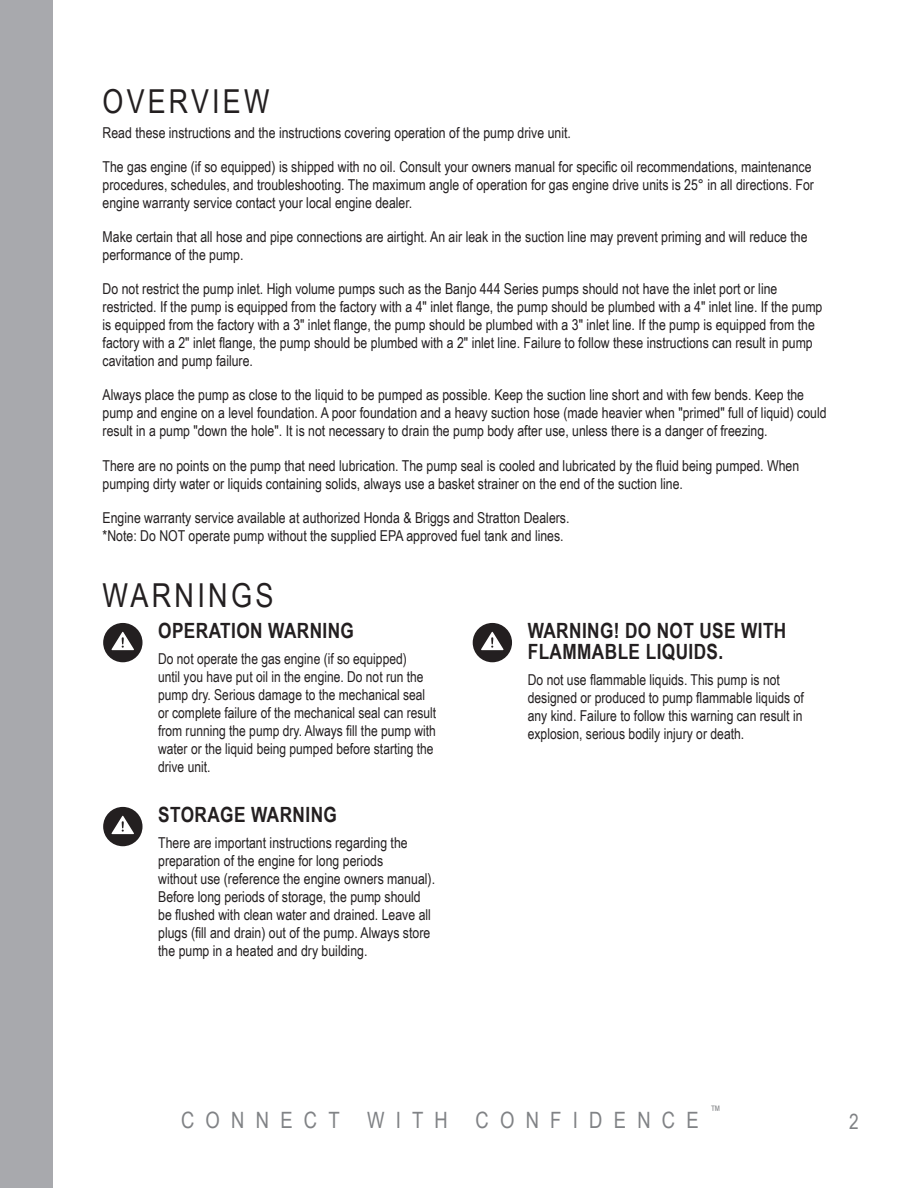
<style>
.page{position:relative;width:918px;height:1188px;background:#fff}
.page>*{position:absolute;margin:0;border:0;box-sizing:border-box;transform-origin:0 0}
.t1{font:33px "Arial Narrow";letter-spacing:.1em;color:#231f20}
.t2{font:22.5px "Arial Narrow";letter-spacing:.5em;color:#808285}
.t3{font:700 21px/21px "Arial Narrow";letter-spacing:.02em;color:#231f20}
.t4{font:21px "Arial Narrow";color:#808285}
.t5{font:15px/18px "Arial Narrow";color:#231f20}
.t6{font:13.05px "Arial Narrow";color:#808285}
</style>
<div class="page">
<div style="left:0;top:0;width:53px;height:1188px;background:#a8a9ad"></div>
<div style="left:103px;top:623px;width:40px;height:39px;background:#231f20;border-radius:50%"></div>
<svg style="left:112px;top:632px;width:22px;height:18px"></svg>
<div style="left:473px;top:623px;width:39px;height:39px;background:#231f20;border-radius:50%"></div>
<svg style="left:481px;top:632px;width:22px;height:18px"></svg>
<div style="left:103px;top:807px;width:40px;height:39px;background:#231f20;border-radius:50%"></div>
<svg style="left:112px;top:816px;width:22px;height:18px"></svg>
<h1 class="t1" style="left:103px;top:77px;width:168px">OVERVIEW</h1>
<p class="t5" style="left:103px;top:123px;width:470px">Read these instructions and the instructions covering operation of the pump drive unit.</p>
<p class="t5" style="left:103px;top:157px;width:713px">The gas engine (if so equipped) is shipped with no oil. Consult your owners manual for specific oil recommendations, maintenance procedures, schedules, and troubleshooting. The maximum angle of operation for gas engine drive units is 25° in all directions. For engine warranty service contact your local engine dealer.</p>
<p class="t5" style="left:103px;top:227px;width:706px">Make certain that all hose and pipe connections are airtight. An air leak in the suction line may prevent priming and will reduce the performance of the pump.</p>
<p class="t5" style="left:103px;top:279px;width:721px">Do not restrict the pump inlet. High volume pumps such as the Banjo 444 Series pumps should not have the inlet port or line restricted. If the pump is equipped from the factory with a 4″ inlet flange, the pump should be plumbed with a 4″ inlet line. If the pump is equipped from the factory with a 3″ inlet flange, the pump should be plumbed with a 3″ inlet line. If the pump is equipped from the factory with a 2″ inlet flange, the pump should be plumbed with a 2″ inlet line. Failure to follow these instructions can result in pump cavitation and pump failure.</p>
<p class="t5" style="left:103px;top:386px;width:726px">Always place the pump as close to the liquid to be pumped as possible. Keep the suction line short and with few bends. Keep the pump and engine on a level foundation. A poor foundation and a heavy suction hose (made heavier when ″primed″ full of liquid) could result in a pump ″down the hole″. It is not necessary to drain the pump body after use, unless there is a danger of freezing.</p>
<p class="t5" style="left:103px;top:456px;width:698px">There are no points on the pump that need lubrication. The pump seal is cooled and lubricated by the fluid being pumped. When pumping dirty water or liquids containing solids, always use a basket strainer on the end of the suction line.</p>
<p class="t5" style="left:103px;top:508px;width:468px">Engine warranty service available at authorized Honda &amp; Briggs and Stratton Dealers. *Note: Do NOT operate pump without the supplied EPA approved fuel tank and lines.</p>
<h1 class="t1" style="left:103px;top:571px;width:172px">WARNINGS</h1>
<h3 class="t3" style="left:158px;top:619px;width:197px">OPERATION WARNING</h3>
<p class="t5" style="left:158px;top:649px;width:280px">Do not operate the gas engine (if so equipped)<br>until you have put oil in the engine. Do not run the pump dry. Serious damage to the mechanical seal or complete failure of the mechanical seal can result from running the pump dry. Always fill the pump with water or the liquid being pumped before starting the drive unit.</p>
<h3 class="t3" style="left:158px;top:803px;width:180px">STORAGE WARNING</h3>
<p class="t5" style="left:158px;top:833px;width:278px">There are important instructions regarding the preparation of the engine for long periods<br>without use (reference the engine owners manual).<br>Before long periods of storage, the pump should be flushed with clean water and drained. Leave all plugs (fill and drain) out of the pump. Always store the pump in a heated and dry building.</p>
<h3 class="t3" style="left:528px;top:619px;width:260px">WARNING! DO NOT USE WITH<br>FLAMMABLE LIQUIDS.</h3>
<p class="t5" style="left:528px;top:670px;width:278px">Do not use flammable liquids. This pump is not designed or produced to pump flammable liquids of any kind. Failure to follow this warning can result in explosion, serious bodily injury or death.</p>
<h2 class="t2" style="left:181px;top:1104px;width:519px">CONNECT WITH CONFIDENCE</h2>
<p class="t6" style="left:710px;top:1101px;width:12px">™</p>
<h3 class="t4" style="left:849px;top:1106px;width:11px">2</h3>
</div>
